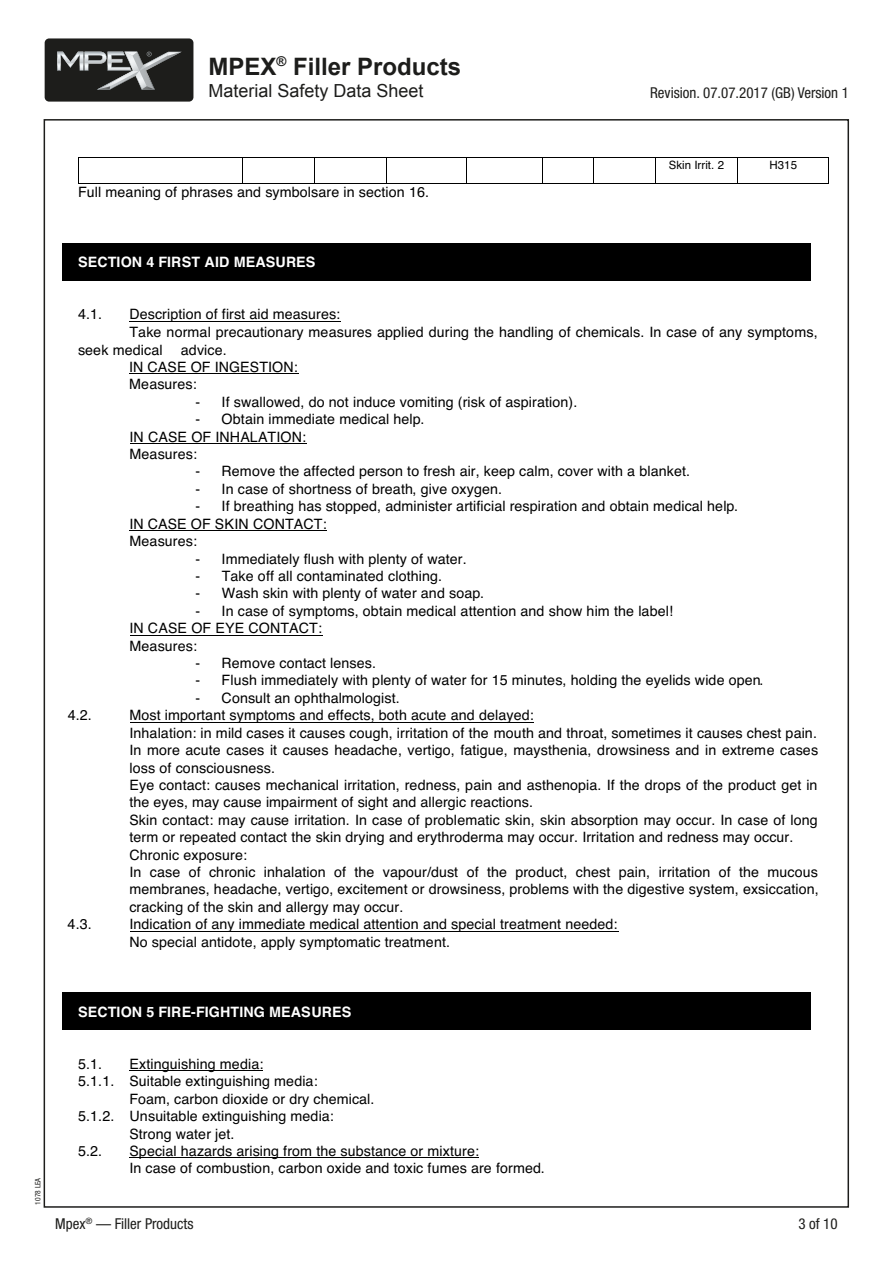
<style>
.page{position:relative;width:893px;height:1263px;background:#fff}
.page>*{position:absolute;margin:0;border:0;box-sizing:border-box;transform-origin:0 0}
.t1{font:700 24px "Arial";color:#1d1d1b}
.t2{font:18px "Arial";color:#1d1d1b}
.t3{font:condensed 15px "Helvetica Neue LT Pro";color:#1d1d1b}
.t4{font:14.25px/17.4px "Helvetica";letter-spacing:.005em;color:#000}
.t5{font:700 14.25px "Helvetica";letter-spacing:.005em;color:#fff}
.t6{font:11.55px "Helvetica";letter-spacing:.005em;color:#000}
.t7{font:condensed 7.5px "Helvetica Neue LT Pro";color:#1d1d1b}
</style>
<div class="page">
<div style="left:45px;top:38px;width:148px;height:64px;background:#1d1d1b;border-radius:4px"></div>
<svg style="left:57px;top:52px;width:124px;height:38px"></svg>
<div style="left:62px;top:243px;width:749px;height:38px;background:#000"></div>
<div style="left:62px;top:992px;width:749px;height:37px;background:#000"></div>
<hr style="left:78px;top:157px;width:164px;height:1px;background:#000">
<hr style="left:243px;top:157px;width:71px;height:1px;background:#000">
<hr style="left:315px;top:157px;width:71px;height:1px;background:#000">
<hr style="left:387px;top:157px;width:79px;height:1px;background:#000">
<hr style="left:467px;top:157px;width:75px;height:1px;background:#000">
<hr style="left:543px;top:157px;width:50px;height:1px;background:#000">
<hr style="left:594px;top:157px;width:61px;height:1px;background:#000">
<hr style="left:656px;top:157px;width:81px;height:1px;background:#000">
<hr style="left:738px;top:157px;width:90px;height:1px;background:#000">
<svg style="left:78px;top:158px;width:1px;height:25px"></svg>
<hr style="left:78px;top:183px;width:164px;height:1px;background:#000">
<svg style="left:242px;top:157px;width:1px;height:27px"></svg>
<hr style="left:243px;top:183px;width:71px;height:1px;background:#000">
<svg style="left:314px;top:157px;width:1px;height:27px"></svg>
<hr style="left:315px;top:183px;width:71px;height:1px;background:#000">
<svg style="left:386px;top:157px;width:1px;height:27px"></svg>
<hr style="left:387px;top:183px;width:79px;height:1px;background:#000">
<svg style="left:466px;top:157px;width:1px;height:27px"></svg>
<hr style="left:467px;top:183px;width:75px;height:1px;background:#000">
<svg style="left:542px;top:157px;width:1px;height:27px"></svg>
<hr style="left:543px;top:183px;width:50px;height:1px;background:#000">
<svg style="left:593px;top:157px;width:1px;height:27px"></svg>
<hr style="left:594px;top:183px;width:61px;height:1px;background:#000">
<svg style="left:655px;top:157px;width:1px;height:27px"></svg>
<hr style="left:656px;top:183px;width:81px;height:1px;background:#000">
<svg style="left:737px;top:157px;width:1px;height:27px"></svg>
<hr style="left:738px;top:183px;width:90px;height:1px;background:#000">
<svg style="left:828px;top:157px;width:1px;height:27px"></svg>
<hr style="left:130px;top:321px;width:211px;height:1px;background:#000">
<hr style="left:129px;top:374px;width:169px;height:1px;background:#000">
<hr style="left:130px;top:443px;width:176px;height:1px;background:#000">
<hr style="left:130px;top:530px;width:197px;height:1px;background:#000">
<hr style="left:130px;top:635px;width:192px;height:1px;background:#000">
<hr style="left:130px;top:722px;width:403px;height:1px;background:#000">
<hr style="left:130px;top:931px;width:488px;height:1px;background:#000">
<hr style="left:130px;top:1070px;width:133px;height:1px;background:#000">
<hr style="left:130px;top:1158px;width:349px;height:1px;background:#000">
<h1 class="t1" style="left:208px;top:50px;width:254px">MPEX<sup>®</sup> Filler Products</h1>
<p class="t2" style="left:208px;top:78px;width:217px">Material Safety Data Sheet</p>
<p class="t3" style="left:650px;top:84px;width:200px">Revision. 07.07.2017 (GB) Version 1</p>
<p class="t4" style="left:78px;top:184px;width:353px">Full meaning of phrases and symbolsare in section 16.</p>
<p class="t5" style="left:78px;top:251px;width:239px">SECTION 4 FIRST AID MEASURES</p>
<p class="t6" style="left:669px;top:156px;width:57px">Skin Irrit. 2</p>
<p class="t6" style="left:769px;top:156px;width:29px">H315</p>
<p class="t4" style="left:78px;top:306px;width:26px">4.1.</p>
<p class="t4" style="left:129px;top:306px;width:212px">Description of first aid measures:</p>
<p class="t4" style="left:129px;top:323px;width:690px">Take normal precautionary measures applied during the handling of chemicals. In case of any symptoms,</p>
<p class="t4" style="left:78px;top:341px;width:86px">seek medical</p>
<p class="t4" style="left:129px;top:341px;width:170px;text-indent:52px">advice.<br>IN CASE OF INGESTION:<br>Measures:</p>
<p class="t4" style="left:196px;top:393px;width:383px">- If swallowed, do not induce vomiting (risk of aspiration).</p>
<p class="t4" style="left:129px;top:411px;width:296px;text-indent:66px">- Obtain immediate medical help.<br>IN CASE OF INHALATION:<br>Measures:</p>
<p class="t4" style="left:196px;top:463px;width:496px">- Remove the affected person to fresh air, keep calm, cover with a blanket.</p>
<p class="t4" style="left:196px;top:481px;width:308px">- In case of shortness of breath, give oxygen.</p>
<p class="t4" style="left:129px;top:498px;width:610px;text-indent:66px">- If breathing has stopped, administer artificial respiration and obtain medical help.<br>IN CASE OF SKIN CONTACT:<br>Measures:</p>
<p class="t4" style="left:196px;top:550px;width:273px">- Immediately flush with plenty of water.</p>
<p class="t4" style="left:196px;top:568px;width:248px">- Take off all contaminated clothing.</p>
<p class="t4" style="left:196px;top:585px;width:290px">- Wash skin with plenty of water and soap.</p>
<p class="t4" style="left:129px;top:602px;width:545px;text-indent:66px">- In case of symptoms, obtain medical attention and show him the label!<br>IN CASE OF EYE CONTACT:<br>Measures:</p>
<p class="t4" style="left:196px;top:655px;width:182px">- Remove contact lenses.</p>
<p class="t4" style="left:196px;top:672px;width:570px">- Flush immediately with plenty of water for 15 minutes, holding the eyelids wide open.</p>
<p class="t4" style="left:196px;top:690px;width:206px">- Consult an ophthalmologist.</p>
<p class="t4" style="left:68px;top:707px;width:26px">4.2.</p>
<p class="t4" style="left:129px;top:707px;width:691px">Most important symptoms and effects, both acute and delayed:<br>Inhalation: in mild cases it causes cough, irritation of the mouth and throat, sometimes it causes chest pain.<br>In more acute cases it causes headache, vertigo, fatigue, maysthenia, drowsiness and in extreme cases loss of consciousness.<br>Eye contact: causes mechanical irritation, redness, pain and asthenopia. If the drops of the product get in the eyes, may cause impairment of sight and allergic reactions.<br>Skin contact: may cause irritation. In case of problematic skin, skin absorption may occur. In case of long term or repeated contact the skin drying and erythroderma may occur. Irritation and redness may occur.<br>Chronic exposure:<br>In case of chronic inhalation of the vapour/dust of the product, chest pain, irritation of the mucous membranes, headache, vertigo, excitement or drowsiness, problems with the digestive system, exsiccation, cracking of the skin and allergy may occur.</p>
<p class="t4" style="left:68px;top:916px;width:26px">4.3.</p>
<p class="t4" style="left:129px;top:916px;width:490px">Indication of any immediate medical attention and special treatment needed:<br>No special antidote, apply symptomatic treatment.</p>
<p class="t5" style="left:78px;top:1000px;width:275px">SECTION 5 FIRE-FIGHTING MEASURES</p>
<p class="t7" style="left:33px;top:1204px;width:28px;rotate:-90deg">1078 LEA</p>
<p class="t4" style="left:78px;top:1055px;width:26px">5.1.</p>
<p class="t4" style="left:129px;top:1055px;width:135px">Extinguishing media:</p>
<p class="t4" style="left:78px;top:1073px;width:241px">5.1.1. Suitable extinguishing media:</p>
<p class="t4" style="left:129px;top:1090px;width:247px">Foam, carbon dioxide or dry chemical.</p>
<p class="t4" style="left:78px;top:1108px;width:257px">5.1.2. Unsuitable extinguishing media:</p>
<p class="t4" style="left:129px;top:1125px;width:107px">Strong water jet.</p>
<p class="t4" style="left:78px;top:1143px;width:26px">5.2.</p>
<p class="t4" style="left:129px;top:1143px;width:417px">Special hazards arising from the substance or mixture:<br>In case of combustion, carbon oxide and toxic fumes are formed.</p>
<p class="t3" style="left:55px;top:1214px;width:140px">Mpex<sup>®</sup> — Filler Products</p>
<p class="t3" style="left:798px;top:1214px;width:41px">3 of 10</p>
</div>
